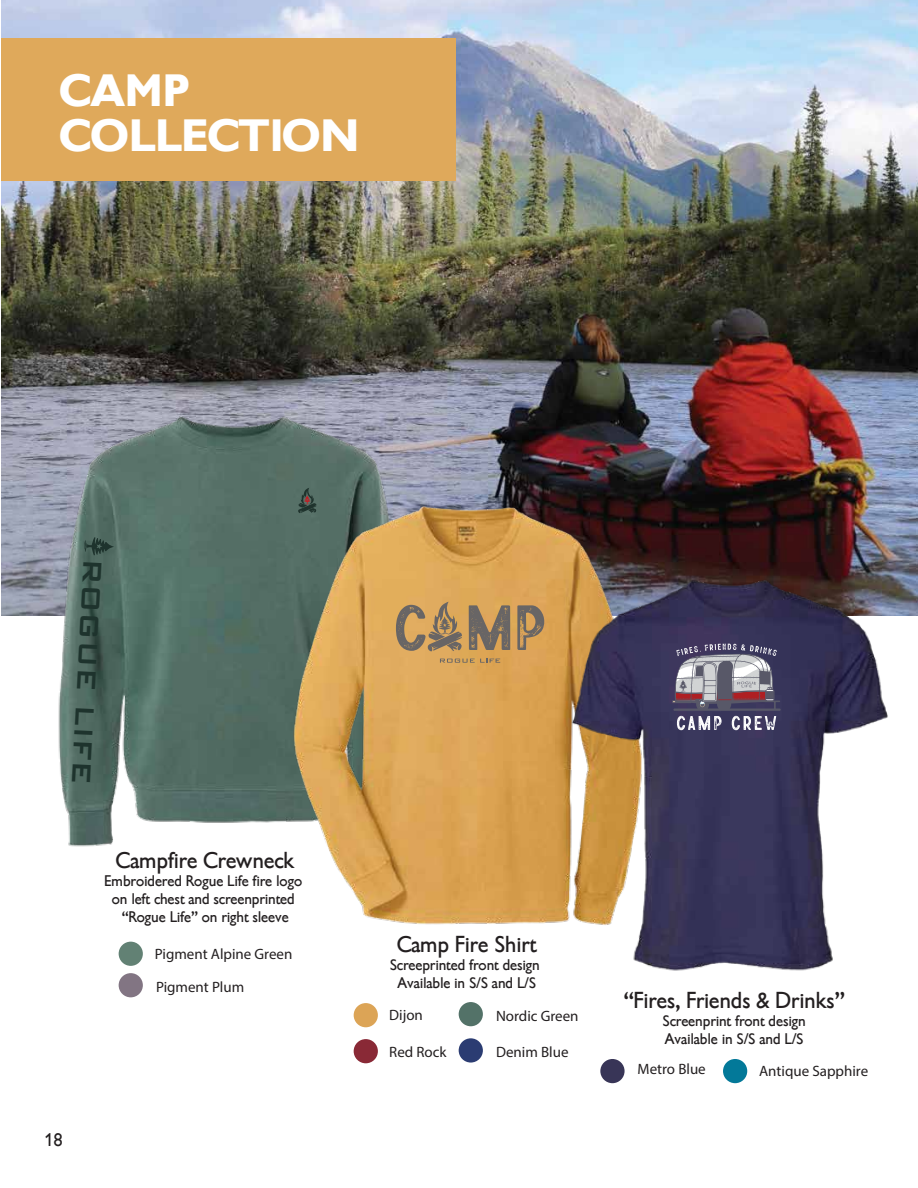
<style>
.page{position:relative;width:918px;height:1188px;background:#fff}
.page>*{position:absolute;margin:0;border:0;box-sizing:border-box;transform-origin:0 0}
.t1{font:700 45px/45px "Gibson";color:#fff}
.t2{font:500 34.95px "Bank Gothic BT";color:#1e332d;scale:.92 1}
.t3{font:22.5px "Gibson";color:#231f20}
.t4{font:18px "Gibson";color:#231f20}
.t5{font:15px/18px "Gibson";color:#231f20;text-align:center}
.t6{font:15px "Myriad Pro";color:#231f20}
</style>
<div class="page">
<img style="left:1px;top:0;width:917px;height:615px">
<div style="left:354px;top:1003px;width:24px;height:24px;background:#dca456;border-radius:50%"></div>
<div style="left:354px;top:1039px;width:24px;height:24px;background:#892936;border-radius:50%"></div>
<img style="left:35px;top:394px;width:396px;height:453px">
<svg style="left:83px;top:537px;width:31px;height:18px"></svg>
<div style="left:459px;top:1002px;width:24px;height:24px;background:#537268;border-radius:50%"></div>
<img style="left:903px;top:164px;width:15px;height:452px">
<img style="left:288px;top:442px;width:360px;height:483px">
<svg style="left:469px;top:605px;width:41px;height:45px;background:#8d7960"></svg>
<svg style="left:517px;top:605px;width:27px;height:45px"></svg>
<svg style="left:396px;top:602px;width:66px;height:50px;background:#ad8d60"></svg>
<svg style="left:440px;top:659px;width:60px;height:4px"></svg>
<img style="left:549px;top:549px;width:365px;height:422px">
<div style="left:723px;top:1059px;width:24px;height:24px;background:#037999;border-radius:50%"></div>
<div style="left:600px;top:1059px;width:25px;height:24px;background:#383557;border-radius:50%"></div>
<svg style="left:672px;top:644px;width:109px;height:86px;background:#7c7588"></svg>
<div style="left:459px;top:1038px;width:24px;height:25px;background:#2b3c72;border-radius:50%"></div>
<div style="left:1px;top:38px;width:455px;height:143px;background:#dfa95b"></div>
<div style="left:119px;top:942px;width:24px;height:24px;background:#628174;border-radius:50%"></div>
<div style="left:119px;top:973px;width:24px;height:24px;background:#827583;border-radius:50%"></div>
<h1 class="t1" style="left:60px;top:69px;width:301px">CAMP<br>COLLECTION</h1>
<h2 class="t2" style="left:112px;top:560px;width:247px;rotate:93deg">ROGUE LIFE</h2>
<h3 class="t3" style="left:116px;top:847px;width:180px">Campfire Crewneck</h3>
<p class="t5" style="left:105px;top:872px;width:199px">Embroidered Rogue Life fire logo on left chest and screenprinted “Rogue Life” on right sleeve</p>
<p class="t6" style="left:155px;top:944px;width:139px">Pigment Alpine Green</p>
<p class="t6" style="left:156px;top:978px;width:90px">Pigment Plum</p>
<p class="t4" style="left:45px;top:1129px;width:20px">18</p>
<h3 class="t3" style="left:397px;top:931px;width:141px">Camp Fire Shirt</h3>
<p class="t5" style="left:390px;top:956px;width:152px">Screeprinted front design<br>Available in S/S and L/S</p>
<p class="t6" style="left:389px;top:1006px;width:35px">Dijon</p>
<p class="t6" style="left:389px;top:1042px;width:59px">Red Rock</p>
<p class="t6" style="left:496px;top:1007px;width:84px">Nordic Green</p>
<p class="t6" style="left:496px;top:1043px;width:74px">Denim Blue</p>
<h3 class="t3" style="left:624px;top:987px;width:223px">“Fires, Friends &amp; Drinks”</h3>
<p class="t5" style="left:663px;top:1012px;width:145px;text-align:left">Screenprint front design<br>Available in S/S and L/S</p>
<p class="t6" style="left:638px;top:1060px;width:70px">Metro Blue</p>
<p class="t6" style="left:759px;top:1061px;width:111px">Antique Sapphire</p>
</div>
